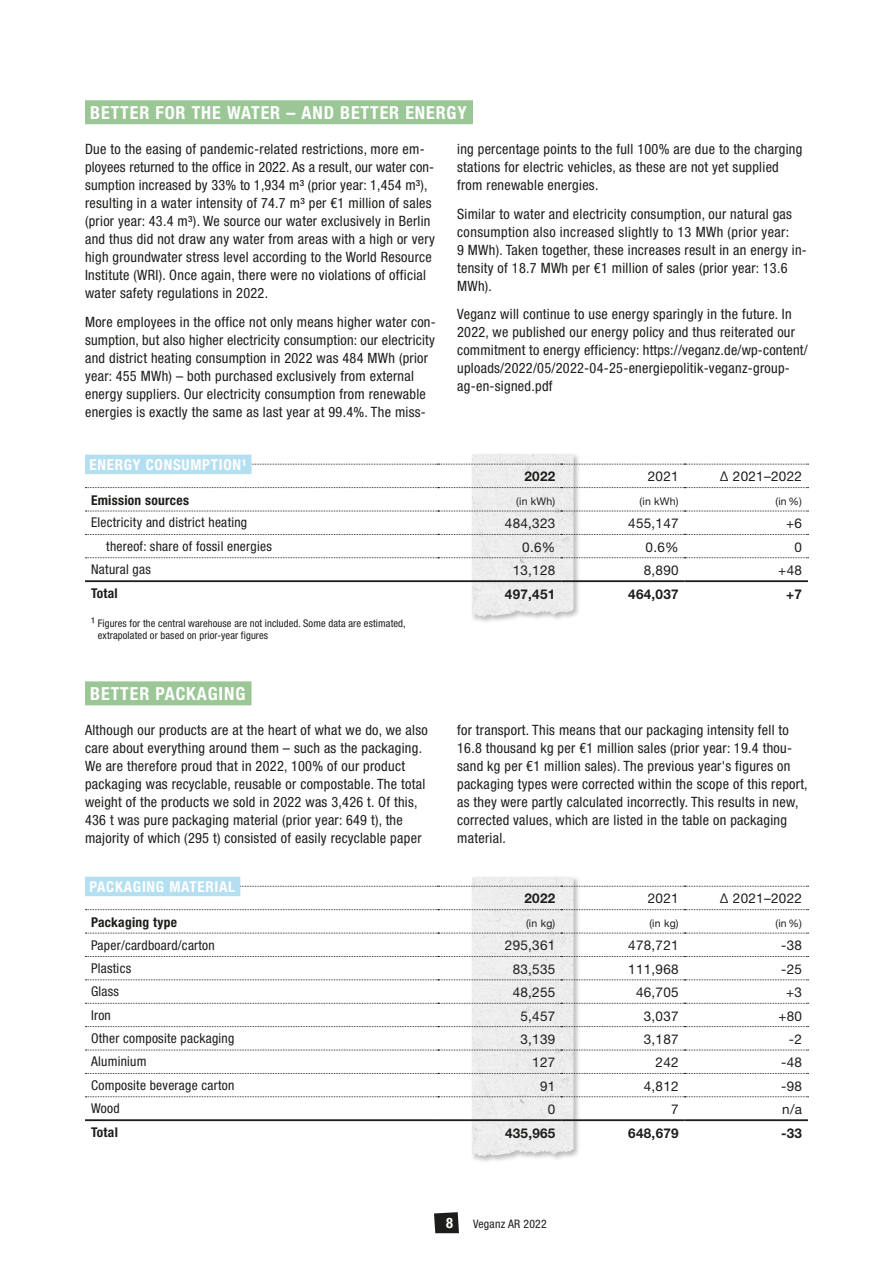
<style>
.page{position:relative;width:893px;height:1263px;background:#fff}
.page>*{position:absolute;margin:0;border:0;box-sizing:border-box;transform-origin:0 0}
.t1{font:700 condensed 18px "Helvetica Neue LT Std";letter-spacing:.05em;color:#fff}
.t2{font:700 condensed 15px "Helvetica Neue LT Std";letter-spacing:.05em;color:#fff}
.t3{font:700 condensed 14.4px "Helvetica Neue LT Std";color:#fff}
.t4{font:condensed 14.25px/18px "Helvetica Neue LT Std";letter-spacing:.02em;color:#1d1d1b}
.t5{font:condensed 13.5px "Helvetica Neue LT Std";letter-spacing:.02em;color:#1d1d1b}
.t6{font:13.5px "Helvetica Neue LT Std";letter-spacing:.02em;color:#1d1d1b}
.t7{font:700 13.5px "Helvetica Neue LT Std";letter-spacing:.02em;color:#1d1d1b}
.t8{font:700 condensed 13.5px "Helvetica Neue LT Std";letter-spacing:.02em;color:#1d1d1b}
.t9{font:condensed 11.7px "Helvetica Neue LT Std";letter-spacing:.02em;color:#1d1d1b}
.t10{font:condensed 10.5px/12px "Helvetica Neue LT Std";letter-spacing:.01em;color:#1d1d1b}
.t11{font:10.5px "Helvetica Neue LT Std";letter-spacing:.02em;color:#1d1d1b}
.s1{font-size:13.5px}
</style>
<div class="page">
<div style="left:85px;top:100px;width:388px;height:24px;background:#9bc796"></div>
<div style="left:85px;top:681px;width:167px;height:24px;background:#9bc796"></div>
<div style="left:470px;top:453px;width:111px;height:171px;background:#1d1d1b;opacity:.3"></div>
<img style="left:472px;top:454px;width:101px;height:163px">
<svg style="left:85px;top:487px;width:723px;height:1px"></svg>
<svg style="left:85px;top:511px;width:723px;height:1px"></svg>
<svg style="left:85px;top:534px;width:723px;height:1px"></svg>
<svg style="left:85px;top:557px;width:723px;height:1px"></svg>
<hr style="left:85px;top:580px;width:353px;height:2px;background:#1d1d1b">
<hr style="left:438px;top:580px;width:123px;height:2px;background:#1d1d1b">
<hr style="left:561px;top:580px;width:124px;height:2px;background:#1d1d1b">
<hr style="left:685px;top:580px;width:123px;height:2px;background:#1d1d1b">
<svg style="left:252px;top:464px;width:556px;height:1px"></svg>
<div style="left:85px;top:455px;width:167px;height:19px;background:#b4dff0"></div>
<div style="left:470px;top:875px;width:111px;height:289px;background:#1d1d1b;opacity:.3"></div>
<img style="left:472px;top:877px;width:101px;height:280px">
<svg style="left:85px;top:909px;width:723px;height:1px"></svg>
<svg style="left:85px;top:933px;width:723px;height:1px"></svg>
<svg style="left:85px;top:956px;width:723px;height:1px"></svg>
<svg style="left:85px;top:979px;width:723px;height:1px"></svg>
<svg style="left:85px;top:1003px;width:723px;height:1px"></svg>
<svg style="left:85px;top:1026px;width:723px;height:1px"></svg>
<svg style="left:85px;top:1050px;width:723px;height:1px"></svg>
<svg style="left:85px;top:1073px;width:723px;height:1px"></svg>
<svg style="left:85px;top:1096px;width:723px;height:1px"></svg>
<hr style="left:85px;top:1119px;width:353px;height:2px;background:#1d1d1b">
<hr style="left:438px;top:1119px;width:123px;height:2px;background:#1d1d1b">
<hr style="left:561px;top:1119px;width:124px;height:2px;background:#1d1d1b">
<hr style="left:685px;top:1119px;width:123px;height:2px;background:#1d1d1b">
<svg style="left:240px;top:886px;width:568px;height:1px"></svg>
<div style="left:85px;top:877px;width:155px;height:19px;background:#b4dff0"></div>
<svg style="left:434px;top:1212px;width:25px;height:21px"></svg>
<p class="t1" style="left:90px;top:102px;width:378px">BETTER FOR THE WATER – AND BETTER ENERGY</p>
<p class="t4" style="left:85px;top:140px;width:351px">Due to the easing of pandemic-related restrictions, more em&shy;ployees returned to the office in 2022. As a result, our water con&shy;sumption increased by 33% to 1,934 m3 (prior year: 1,454 m3), resulting in a water intensity of 74.7 m3 per €1 million of sales (prior year: 43.4 m3). We source our water exclusively in Berlin and thus did not draw any water from areas with a high or very high groundwater stress level according to the World Resource Institute (WRI). Once again, there were no violations of official water safety regulations in 2022.</p>
<p class="t4" style="left:85px;top:313px;width:352px">More employees in the office not only means higher water con&shy;sumption, but also higher electricity consumption: our electricity and district heating consumption in 2022 was 484 MWh (prior year: 455 MWh) – both purchased exclusively from external energy suppliers. Our electricity consumption from renewable energies is exactly the same as last year at 99.4%. The miss-</p>
<p class="t4" style="left:457px;top:140px;width:347px">ing percentage points to the full 100% are due to the charging stations for electric vehicles, as these are not yet supplied from renewable energies.</p>
<p class="t4" style="left:457px;top:205px;width:351px">Similar to water and electricity consumption, our natural gas consumption also increased slightly to 13 MWh (prior year:<br>9 MWh). Taken together, these increases result in an energy in&shy;tensity of 18.7 MWh per €1 million of sales (prior year: 13.6<br>MWh).</p>
<p class="t4" style="left:457px;top:305px;width:352px">Veganz will continue to use energy sparingly in the future. In 2022, we published our energy policy and thus reiterated our commitment to energy efficiency: https://veganz.de/wp-content/ uploads/2022/05/2022-04-25-energiepolitik-veganz-group&shy;ag-en-signed.pdf</p>
<p class="t2" style="left:89px;top:455px;width:159px">ENERGY CONSUMPTION¹</p>
<p class="t7" style="left:524px;top:467px;width:32px">2022</p>
<p class="t6" style="left:648px;top:468px;width:32px">2021</p>
<p class="t6" style="left:720px;top:468px;width:83px">Δ 2021–2022</p>
<p class="t8" style="left:91px;top:492px;width:99px">Emission sources</p>
<p class="t11" style="left:516px;top:495px;width:41px">(in kWh)</p>
<p class="t11" style="left:640px;top:495px;width:41px">(in kWh)</p>
<p class="t11" style="left:775px;top:495px;width:28px">(in%)</p>
<p class="t5" style="left:91px;top:515px;width:158px">Electricity and district heating</p>
<p class="t6" style="left:505px;top:515px;width:52px">484,323</p>
<p class="t6" style="left:628px;top:515px;width:52px">455,147</p>
<p class="t6" style="left:786px;top:515px;width:17px">+6</p>
<p class="t5" style="left:106px;top:538px;width:167px">thereof: share of fossil energies</p>
<p class="t6" style="left:522px;top:539px;width:35px">0.6%</p>
<p class="t6" style="left:645px;top:539px;width:35px">0.6%</p>
<p class="t6" style="left:794px;top:539px;width:9px">0</p>
<p class="t5" style="left:91px;top:562px;width:61px">Natural gas</p>
<p class="t6" style="left:513px;top:562px;width:44px">13,128</p>
<p class="t6" style="left:644px;top:562px;width:36px">8,890</p>
<p class="t6" style="left:778px;top:562px;width:25px">+48</p>
<p class="t8" style="left:91px;top:585px;width:28px">Total</p>
<p class="t7" style="left:505px;top:585px;width:52px">497,451</p>
<p class="t7" style="left:628px;top:585px;width:52px">464,037</p>
<p class="t7" style="left:786px;top:585px;width:17px">+7</p>
<p class="t10" style="left:98px;top:617px;width:309px;text-indent:-7px"><span class="s1">¹</span> Figures for the central warehouse are not included. Some data are estimated, extrapolated or based on prior-year figures</p>
<p class="t1" style="left:90px;top:683px;width:157px">BETTER PACKAGING</p>
<p class="t4" style="left:85px;top:721px;width:344px">Although our products are at the heart of what we do, we also care about everything around them – such as the packaging.<br>We are therefore proud that in 2022, 100% of our product packaging was recyclable, reusable or compostable. The total weight of the products we sold in 2022 was 3,426 t. Of this, 436 t was pure packaging material (prior year: 649 t), the majority of which (295 t) consisted of easily recyclable paper</p>
<p class="t4" style="left:457px;top:721px;width:352px">for transport. This means that our packaging intensity fell to 16.8 thousand kg per €1 million sales (prior year: 19.4 thou&shy;sand kg per €1 million sales). The previous year's figures on packaging types were corrected within the scope of this report, as they were partly calculated incorrectly. This results in new, corrected values, which are listed in the table on packaging material.</p>
<p class="t2" style="left:89px;top:877px;width:147px">PACKAGING MATERIAL</p>
<p class="t7" style="left:524px;top:889px;width:32px">2022</p>
<p class="t6" style="left:648px;top:890px;width:32px">2021</p>
<p class="t6" style="left:720px;top:890px;width:83px">Δ 2021–2022</p>
<p class="t8" style="left:91px;top:914px;width:87px">Packaging type</p>
<p class="t11" style="left:526px;top:917px;width:31px">(in kg)</p>
<p class="t11" style="left:649px;top:917px;width:31px">(in kg)</p>
<p class="t11" style="left:775px;top:917px;width:28px">(in%)</p>
<p class="t5" style="left:91px;top:937px;width:125px">Paper/cardboard/carton</p>
<p class="t6" style="left:505px;top:938px;width:52px">295,361</p>
<p class="t6" style="left:628px;top:938px;width:52px">478,721</p>
<p class="t6" style="left:781px;top:938px;width:22px">-38</p>
<p class="t5" style="left:91px;top:960px;width:42px">Plastics</p>
<p class="t6" style="left:513px;top:961px;width:44px">83,535</p>
<p class="t6" style="left:628px;top:961px;width:52px">111,968</p>
<p class="t6" style="left:781px;top:961px;width:22px">-25</p>
<p class="t5" style="left:91px;top:984px;width:30px">Glass</p>
<p class="t6" style="left:513px;top:984px;width:44px">48,255</p>
<p class="t6" style="left:636px;top:984px;width:44px">46,705</p>
<p class="t6" style="left:786px;top:984px;width:17px">+3</p>
<p class="t5" style="left:91px;top:1007px;width:21px">Iron</p>
<p class="t6" style="left:520px;top:1008px;width:36px">5,457</p>
<p class="t6" style="left:644px;top:1008px;width:36px">3,037</p>
<p class="t6" style="left:778px;top:1008px;width:25px">+80</p>
<p class="t5" style="left:91px;top:1030px;width:145px">Other composite packaging</p>
<p class="t6" style="left:520px;top:1031px;width:36px">3,139</p>
<p class="t6" style="left:644px;top:1031px;width:36px">3,187</p>
<p class="t6" style="left:789px;top:1031px;width:15px">-2</p>
<p class="t5" style="left:91px;top:1054px;width:57px">Aluminium</p>
<p class="t6" style="left:532px;top:1054px;width:25px">127</p>
<p class="t6" style="left:656px;top:1054px;width:25px">242</p>
<p class="t6" style="left:781px;top:1054px;width:22px">-48</p>
<p class="t5" style="left:91px;top:1077px;width:145px">Composite beverage carton</p>
<p class="t6" style="left:540px;top:1078px;width:17px">91</p>
<p class="t6" style="left:644px;top:1078px;width:36px">4,812</p>
<p class="t6" style="left:781px;top:1078px;width:22px">-98</p>
<p class="t5" style="left:91px;top:1101px;width:30px">Wood</p>
<p class="t6" style="left:548px;top:1101px;width:9px">0</p>
<p class="t6" style="left:671px;top:1101px;width:9px">7</p>
<p class="t6" style="left:782px;top:1101px;width:21px">n/a</p>
<p class="t8" style="left:91px;top:1123px;width:28px">Total</p>
<p class="t7" style="left:505px;top:1124px;width:52px">435,965</p>
<p class="t7" style="left:628px;top:1124px;width:52px">648,679</p>
<p class="t7" style="left:781px;top:1124px;width:23px">-33</p>
<p class="t3" style="left:446px;top:1214px;width:8px">8</p>
<p class="t9" style="left:473px;top:1217px;width:75px">Veganz AR 2022</p>
</div>
